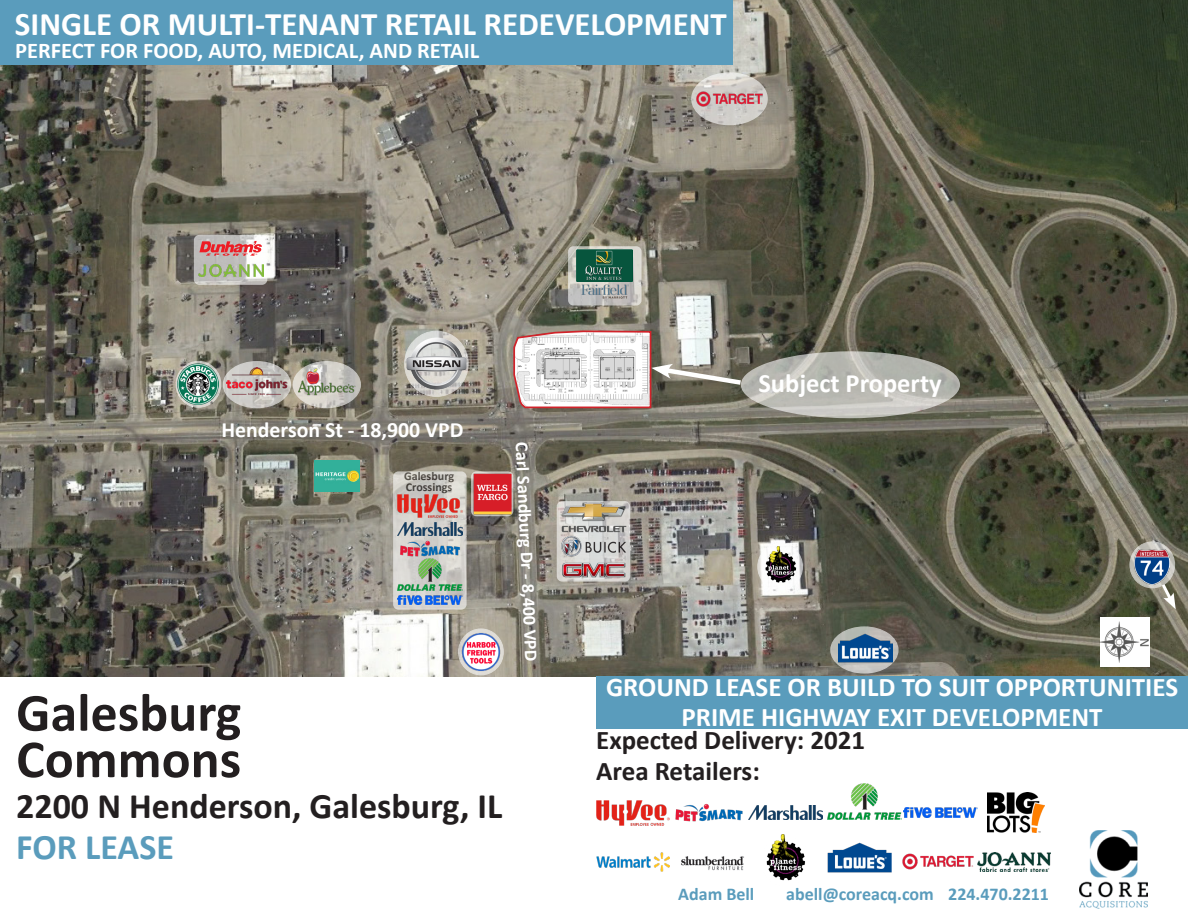
<style>
.page{position:relative;width:1188px;height:918px;background:#fff}
.page>*{position:absolute;margin:0;border:0;box-sizing:border-box;transform-origin:0 0}
.t1{font:700 54px "Calibri";color:#231f20}
.t2{font:700 36px "Calibri";color:#231f20}
.t3{font:700 36px "Calibri";color:#5a9cbc}
.t4{font:700 33px "Calibri";color:#fff}
.t5{font:700 27px "Calibri";color:#fff}
.t6{font:700 27px "Calibri";color:#231f20}
.t7{font:700 26.4px "Calibri";color:#fff}
.t8{font:700 22.5px "Calibri";color:#fff}
.t9{font:700 21.75px "Calibri";color:#fff}
.t10{font:700 18.3px "Calibri";color:#fff}
.t11{font:700 18px "Calibri";color:#5a9cbc}
.t12{font:700 12px/10.5px "Calibri";color:#231f20}
.t13{font:1.95px "Arial";color:#ed1c24}
</style>
<div class="page">
<img style="left:0;top:0;width:1188px;height:676px">
<img style="left:1080px;top:830px;width:68px;height:78px">
<div style="left:596px;top:676px;width:592px;height:53px;background:#5a9cbc"></div>
<div style="left:0;top:0;width:732px;height:64px;background:#5a9cbc"></div>
<img style="left:314px;top:460px;width:46px;height:31px">
<img style="left:596px;top:800px;width:74px;height:25px">
<img style="left:675px;top:803px;width:68px;height:19px">
<img style="left:749px;top:805px;width:73px;height:15px">
<img style="left:828px;top:784px;width:73px;height:36px">
<img style="left:904px;top:808px;width:73px;height:10px">
<img style="left:596px;top:853px;width:74px;height:18px">
<img style="left:681px;top:856px;width:63px;height:15px">
<img style="left:766px;top:835px;width:39px;height:46px">
<img style="left:828px;top:842px;width:64px;height:31px">
<img style="left:902px;top:853px;width:72px;height:17px">
<img style="left:988px;top:793px;width:56px;height:40px">
<img style="left:977px;top:853px;width:74px;height:18px">
<div style="left:1100px;top:617px;width:50px;height:50px;background:#fff"></div>
<img style="left:1100px;top:621px;width:49px;height:41px">
<svg style="left:293px;top:362px;width:67px;height:46px"></svg>
<div style="left:293px;top:361px;width:68px;height:47px;border:1px solid #fff;border-radius:50%"></div>
<img style="left:298px;top:366px;width:57px;height:30px">
<svg style="left:223px;top:362px;width:67px;height:46px"></svg>
<div style="left:223px;top:361px;width:68px;height:47px;border:1px solid #fff;border-radius:50%"></div>
<img style="left:227px;top:368px;width:60px;height:27px">
<div style="left:176px;top:361px;width:45px;height:47px;border:1px solid #fff;border-radius:50%"></div>
<img style="left:178px;top:364px;width:41px;height:41px">
<svg style="left:393px;top:471px;width:74px;height:139px;background:#cccbc6"></svg>
<img style="left:397px;top:523px;width:65px;height:13px">
<img style="left:397px;top:495px;width:65px;height:22px">
<img style="left:397px;top:541px;width:65px;height:49px">
<img style="left:397px;top:595px;width:65px;height:9px">
<div style="left:458px;top:629px;width:46px;height:46px;border:1px solid #fff;border-radius:50%"></div>
<img style="left:455px;top:631px;width:52px;height:41px">
<svg style="left:194px;top:235px;width:73px;height:50px;fill:#bfbdbb"></svg>
<img style="left:198px;top:264px;width:65px;height:12px">
<svg style="left:199px;top:241px;width:63px;height:15px"></svg>
<svg style="left:405px;top:331px;width:63px;height:65px"></svg>
<img style="left:405px;top:337px;width:63px;height:54px">
<svg style="left:758px;top:544px;width:44px;height:46px"></svg>
<div style="left:757px;top:543px;width:46px;height:47px;border:1px solid #fff;border-radius:50%"></div>
<img style="left:760px;top:546px;width:40px;height:41px">
<svg style="left:471px;top:471px;width:42px;height:45px"></svg>
<img style="left:473px;top:473px;width:38px;height:41px">
<svg style="left:557px;top:501px;width:73px;height:81px"></svg>
<img style="left:558px;top:499px;width:71px;height:80px">
<svg style="left:692px;top:73px;width:75px;height:52px;background:#d4d1cc"></svg>
<div style="left:691px;top:72px;width:77px;height:53px;border:1px solid #fff;border-radius:50%"></div>
<img style="left:695px;top:89px;width:69px;height:20px">
<svg style="left:568px;top:246px;width:74px;height:60px;background:#c4c3bd"></svg>
<img style="left:581px;top:281px;width:47px;height:20px">
<img style="left:577px;top:249px;width:56px;height:32px">
<div style="left:831px;top:627px;width:67px;height:46px;background:linear-gradient(to bottom,#b6b7b1,#c5c4c0);border-radius:50%"></div>
<div style="left:830px;top:626px;width:69px;height:48px;border:1px solid #fff;border-radius:50%"></div>
<img style="left:838px;top:634px;width:54px;height:28px">
<svg style="left:1130px;top:542px;width:45px;height:46px"></svg>
<div style="left:1130px;top:542px;width:45px;height:46px;border:1px solid #fff;border-radius:50%"></div>
<img style="left:1135px;top:550px;width:35px;height:35px">
<svg style="left:1159px;top:581px;width:17px;height:28px"></svg>
<svg style="left:742px;top:352px;width:217px;height:65px;background:#bcbcb6"></svg>
<div style="left:741px;top:351px;width:219px;height:67px;border:2px solid #fff;border-radius:50%"></div>
<svg style="left:512px;top:330px;width:234px;height:79px"></svg>
<p class="t4" style="left:15px;top:1px;width:713px">SINGLE OR MULTI-TENANT RETAIL REDEVELOPMENT</p>
<p class="t8" style="left:15px;top:34px;width:466px">PERFECT FOR FOOD, AUTO, MEDICAL, AND RETAIL</p>
<p class="t13" style="left:256px;top:253px;width:3px">®</p>
<p class="t9" style="left:222px;top:414px;width:243px">Henderson St - 18,900 VPD</p>
<p class="t12" style="left:404px;top:471px;width:52px">Galesburg<br>Crossings</p>
<p class="t1" style="left:16px;top:675px;width:227px">Galesburg</p>
<p class="t1" style="left:16px;top:721px;width:227px">Commons</p>
<p class="t2" style="left:16px;top:780px;width:488px">2200 N Henderson, Galesburg, IL</p>
<p class="t3" style="left:16px;top:821px;width:159px">FOR LEASE</p>
<p class="t10" style="left:534px;top:441px;width:221px;rotate:87deg">Carl Sandburg Dr - 8,400 VPD</p>
<p class="t7" style="left:758px;top:364px;width:185px">Subject Property</p>
<p class="t5" style="left:606px;top:668px;width:574px">GROUND LEASE OR BUILD TO SUIT OPPORTUNITIES</p>
<p class="t5" style="left:682px;top:698px;width:423px">PRIME HIGHWAY EXIT DEVELOPMENT</p>
<p class="t6" style="left:596px;top:721px;width:270px">Expected Delivery: 2021</p>
<p class="t6" style="left:596px;top:752px;width:165px">Area Retailers:</p>
<p class="t11" style="left:678px;top:881px;width:78px">Adam Bell</p>
<p class="t11" style="left:786px;top:881px;width:264px">abell@coreacq.com 224.470.2211</p>
</div>
